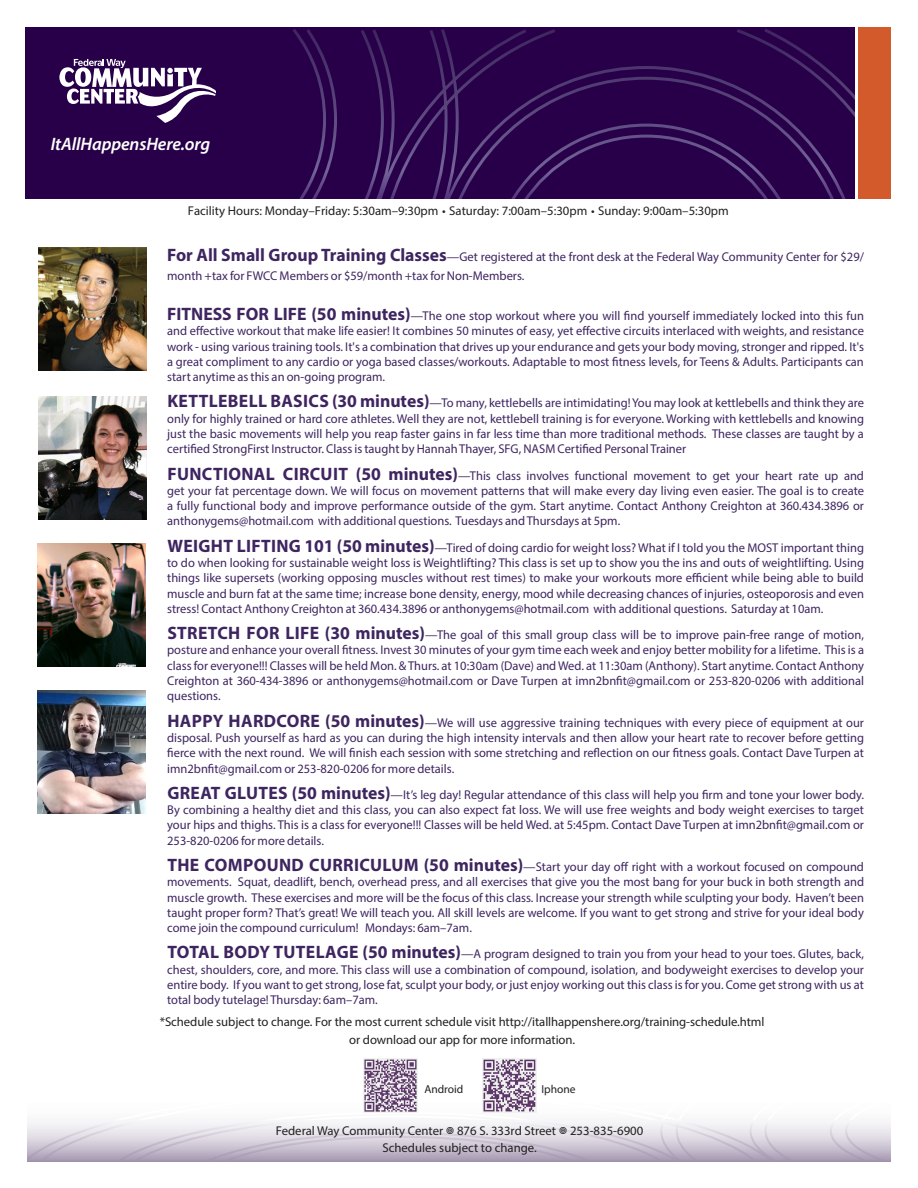
<style>
.page{position:relative;width:918px;height:1188px;background:#fff}
.page>*{position:absolute;margin:0;border:0;box-sizing:border-box;transform-origin:0 0}
.t1{font:italic 600 18px "Myriad Pro";letter-spacing:-.005em;color:#fff}
.t2{font:12.75px/15.3px "Myriad Pro";color:#3e2560;text-align:justify}
.description_-_ID{font:12.75px/17.2px "Myriad Pro";letter-spacing:-.005em;color:#231f20;text-align:center}
.t3{font:11.55px "Myriad Pro";color:#231f20}
.s1{font-weight:700;font-size:18px}
</style>
<div class="page">
<svg style="left:27px;top:1097px;width:864px;height:65px"></svg>
<div style="left:25px;top:26px;width:829px;height:173px;background:#280049"></div>
<svg style="left:59px;top:59px;width:157px;height:64px"></svg>
<div style="left:859px;top:27px;width:32px;height:172px;background:#d25a2b"></div>
<svg style="left:293px;top:29px;width:561px;height:170px"></svg>
<img style="left:38px;top:544px;width:108px;height:123px">
<img style="left:38px;top:691px;width:108px;height:123px">
<img style="left:364px;top:1058px;width:54px;height:54px">
<img style="left:483px;top:1058px;width:54px;height:54px">
<img style="left:39px;top:247px;width:108px;height:123px">
<img style="left:39px;top:397px;width:108px;height:122px">
<svg style="left:447px;top:1127px;width:7px;height:7px"></svg>
<svg style="left:560px;top:1127px;width:7px;height:7px"></svg>
<h1 class="t1" style="left:51px;top:132px;width:161px">ItAllHappensHere.org</h1>
<p class="description_-_ID" style="left:188px;top:202px;width:542px">Facility Hours: Monday–Friday: 5:30am–9:30pm • Saturday: 7:00am–5:30pm • Sunday: 9:00am–5:30pm</p>
<p class="t2" style="left:167px;top:246px;width:698px;line-height:19.5px"><span class="s1">For All Small Group Training Classes</span>—Get registered at the front desk at the Federal Way Community Center for $29/ month +tax for FWCC Members or $59/month +tax for Non-Members.</p>
<p class="t2" style="left:167px;top:308px;width:698px"><span class="s1">FITNESS FOR LIFE (50 minutes)</span>—The one stop workout where you will find yourself immediately locked into this fun and effective workout that make life easier! It combines 50 minutes of easy, yet effective circuits interlaced with weights, and resistance work - using various training tools. It's a combination that drives up your endurance and gets your body moving, stronger and ripped. It's a great compliment to any cardio or yoga based classes/workouts. Adaptable to most fitness levels, for Teens &amp; Adults. Participants can start anytime as this an on-going program.</p>
<p class="t2" style="left:167px;top:395px;width:698px"><span class="s1">KETTLEBELL BASICS (30 minutes)</span>—To many, kettlebells are intimidating! You may look at kettlebells and think they are only for highly trained or hard core athletes. Well they are not, kettlebell training is for everyone. Working with kettlebells and knowing just the basic movements will help you reap faster gains in far less time than more traditional methods. These classes are taught by a certified StrongFirst Instructor. Class is taught by Hannah Thayer, SFG, NASM Certified Personal Trainer</p>
<p class="t2" style="left:167px;top:467px;width:698px"><span class="s1">FUNCTIONAL CIRCUIT (50 minutes)</span>—This class involves functional movement to get your heart rate up and get your fat percentage down. We will focus on movement patterns that will make every day living even easier. The goal is to create a fully functional body and improve performance outside of the gym. Start anytime. Contact Anthony Creighton at 360.434.3896 or anthonygems@hotmail.com with additional questions. Tuesdays and Thursdays at 5pm.</p>
<p class="t2" style="left:167px;top:540px;width:698px"><span class="s1">WEIGHT LIFTING 101 (50 minutes)</span>—Tired of doing cardio for weight loss? What if I told you the MOST important thing to do when looking for sustainable weight loss is Weightlifting? This class is set up to show you the ins and outs of weightlifting. Using things like supersets (working opposing muscles without rest times) to make your workouts more efficient while being able to build muscle and burn fat at the same time; increase bone density, energy, mood while decreasing chances of injuries, osteoporosis and even stress! Contact Anthony Creighton at 360.434.3896 or anthonygems@hotmail.com with additional questions. Saturday at 10am.</p>
<p class="t2" style="left:167px;top:627px;width:698px"><span class="s1">STRETCH FOR LIFE (30 minutes)</span>—The goal of this small group class will be to improve pain-free range of motion, posture and enhance your overall fitness. Invest 30 minutes of your gym time each week and enjoy better mobility for a lifetime. This is a class for everyone!!! Classes will be held Mon. &amp; Thurs. at 10:30am (Dave) and Wed. at 11:30am (Anthony). Start anytime. Contact Anthony Creighton at 360-434-3896 or anthonygems@hotmail.com or Dave Turpen at imn2bnfit@gmail.com or 253-820-0206 with additional questions.</p>
<p class="t2" style="left:167px;top:714px;width:698px"><span class="s1">HAPPY HARDCORE (50 minutes)</span>—We will use aggressive training techniques with every piece of equipment at our disposal. Push yourself as hard as you can during the high intensity intervals and then allow your heart rate to recover before getting fierce with the next round. We will finish each session with some stretching and reflection on our fitness goals. Contact Dave Turpen at imn2bnfit@gmail.com or 253-820-0206 for more details.</p>
<p class="t2" style="left:167px;top:787px;width:698px"><span class="s1">GREAT GLUTES (50 minutes)</span>—It’s leg day! Regular attendance of this class will help you firm and tone your lower body.<br>By combining a healthy diet and this class, you can also expect fat loss. We will use free weights and body weight exercises to target your hips and thighs. This is a class for everyone!!! Classes will be held Wed. at 5:45pm. Contact Dave Turpen at imn2bnfit@gmail.com or 253-820-0206 for more details.</p>
<p class="t2" style="left:167px;top:859px;width:698px"><span class="s1">THE COMPOUND CURRICULUM (50 minutes)</span>—Start your day off right with a workout focused on compound movements. Squat, deadlift, bench, overhead press, and all exercises that give you the most bang for your buck in both strength and muscle growth. These exercises and more will be the focus of this class. Increase your strength while sculpting your body. Haven’t been taught proper form? That’s great! We will teach you. All skill levels are welcome. If you want to get strong and strive for your ideal body come join the compound curriculum! Mondays: 6am–7am.</p>
<p class="t2" style="left:167px;top:946px;width:698px"><span class="s1">TOTAL BODY TUTELAGE (50 minutes)</span>—A program designed to train you from your head to your toes. Glutes, back, chest, shoulders, core, and more. This class will use a combination of compound, isolation, and bodyweight exercises to develop your entire body. If you want to get strong, lose fat, sculpt your body, or just enjoy working out this class is for you. Come get strong with us at total body tutelage! Thursday: 6am–7am.</p>
<p class="description_-_ID" style="left:160px;top:1013px;width:606px;line-height:18px">*Schedule subject to change. For the most current schedule visit http://itallhappenshere.org/training-schedule.html or download our app for more information.</p>
<p class="t3" style="left:424px;top:1082px;width:41px">Android</p>
<p class="t3" style="left:541px;top:1082px;width:36px">Iphone</p>
<p class="description_-_ID" style="left:276px;top:1121px;width:369px">Federal Way Community Center 876 S. 333rd Street 253-835-6900<br>Schedules subject to change.</p>
</div>
